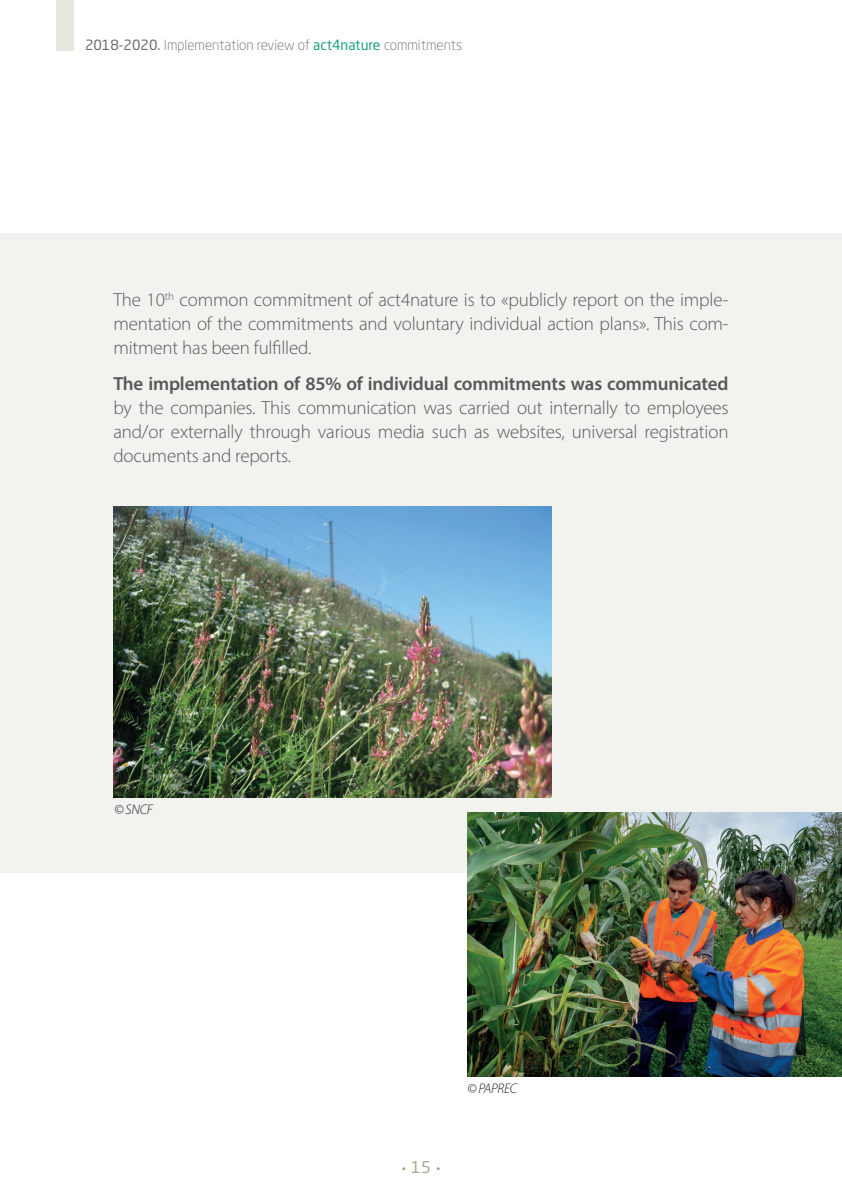
<style>
.page{position:relative;width:842px;height:1191px;background:#fff}
.page>*{position:absolute;margin:0;border:0;box-sizing:border-box;transform-origin:0 0}
.t1{font:300 19px/24px "Myriad Pro";letter-spacing:-.01em;color:#57585a;text-align:justify}
.t2{font:600 19px "Myriad Pro";letter-spacing:-.01em;color:#57585a}
.t3{font:16px "Neo Sans Pro";color:#a9a790}
.t4{font:300 14px "Neo Sans Pro";color:#6c6d70}
.t5{font:italic 300 14px "Myriad Pro";letter-spacing:-.02em;color:#231f20}
.s1{font-weight:400}
.s2{font-weight:400;color:#24a084}
</style>
<div class="page">
<div style="left:57px;top:0;width:17px;height:51px;background:#e7e6de"></div>
<div style="left:0;top:233px;width:842px;height:639px;background:#f2f2ef"></div>
<img style="left:113px;top:506px;width:439px;height:291px">
<img style="left:467px;top:812px;width:375px;height:264px">
<p class="t4" style="left:85px;top:37px;width:379px"><span class="s1">2018-2020.</span> Implementation review of <span class="s2">act4nature</span> commitments</p>
<p class="t1" style="left:113px;top:288px;width:617px">The 10<sup>th</sup> common commitment of act4nature is to «publicly report on the imple&shy;mentation of the commitments and voluntary individual action plans». This com&shy;mitment has been fulfilled.</p>
<p class="t2" style="left:113px;top:372px;width:617px">The implementation of 85% of individual commitments was communicated</p>
<p class="t1" style="left:113px;top:396px;width:617px">by the companies. This communication was carried out internally to employees and/or externally through various media such as websites, universal registration documents and reports.</p>
<p class="t5" style="left:114px;top:800px;width:40px">© SNCF</p>
<p class="t3" style="left:411px;top:1157px;width:21px">15</p>
<p class="t5" style="left:467px;top:1079px;width:52px">© PAPREC</p>
</div>
